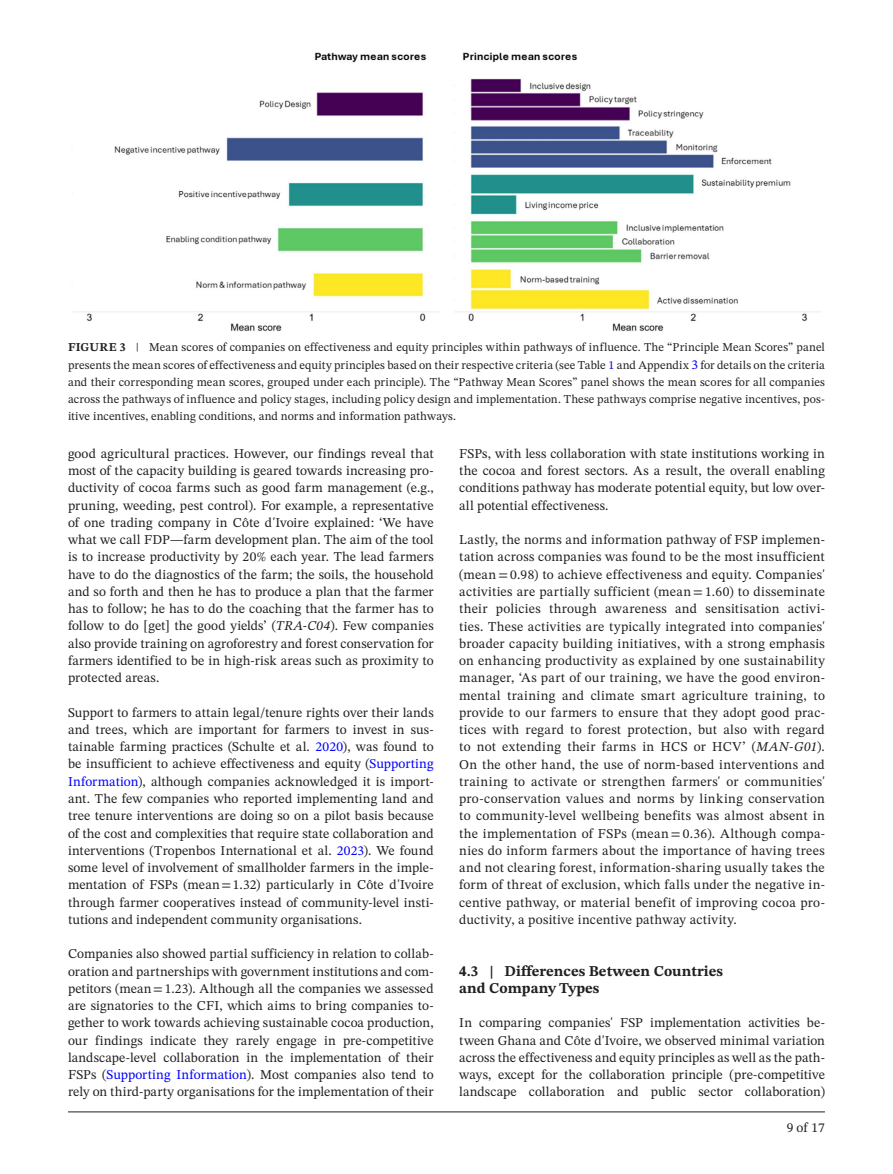
<style>
.page{position:relative;width:893px;height:1174px;background:#fff}
.page>*{position:absolute;margin:0;border:0;box-sizing:border-box;transform-origin:0 0}
.t1{font:700 15px/17.2px "STIX Two Text";color:#231f20}
.t2{font:13.5px/17.2px "STIX Two Text";letter-spacing:.01em;color:#231f20;text-align:justify}
.t3{font:12px/17.2px "STIX Two Text";letter-spacing:.01em;color:#231f20;text-align:justify}
.s1{font-weight:700}
.s2{color:#00f}
.s3{font-size:13.5px;color:#00f}
.s4{font-style:italic}
</style>
<div class="page">
<hr style="left:68px;top:1111px;width:757px;height:1px;background:#231f20">
<img style="left:72px;top:52px;width:749px;height:279px">
<p class="t3" style="left:68px;top:339px;width:758px"><span class="s1">FIGURE 3</span> | Mean scores of companies on effectiveness and equity principles within pathways of influence. The “Principle Mean Scores” panel presents the mean scores of effectiveness and equity principles based on their respective criteria (see Table <span class="s2">1</span> and Appendix <span class="s3">3</span> for details on the criteria and their corresponding mean scores, grouped under each principle). The “Pathway Mean Scores” panel shows the mean scores for all companies across the pathways of influence and policy stages, including policy design and implementation. These pathways comprise negative incentives, pos&shy;itive incentives, enabling conditions, and norms and information pathways.</p>
<p class="t2" style="left:68px;top:444px;width:367px">good agricultural practices. However, our findings reveal that most of the capacity building is geared towards increasing pro&shy;ductivity of cocoa farms such as good farm management (e.g., pruning, weeding, pest control). For example, a representative of one trading company in Côte d'Ivoire explained: ‘We have what we call FDP—farm development plan. The aim of the tool is to increase productivity by 20% each year. The lead farmers have to do the diagnostics of the farm; the soils, the household and so forth and then he has to produce a plan that the farmer has to follow; he has to do the coaching that the farmer has to follow to do [get] the good yields’ (<span class="s4">TRA-C04</span>). Few companies also provide training on agroforestry and forest conservation for farmers identified to be in high-risk areas such as proximity to protected areas.</p>
<p class="t2" style="left:68px;top:703px;width:367px">Support to farmers to attain legal/tenure rights over their lands and trees, which are important for farmers to invest in sus&shy;tainable farming practices (Schulte et al. <span class="s2">2020</span>), was found to be insufficient to achieve effectiveness and equity (<span class="s2">Supporting Information</span>), although companies acknowledged it is import&shy;ant. The few companies who reported implementing land and tree tenure interventions are doing so on a pilot basis because of the cost and complexities that require state collaboration and interventions (Tropenbos International et al. <span class="s2">2023</span>). We found some level of involvement of smallholder farmers in the imple&shy;mentation of FSPs (mean=1.32) particularly in Côte d'Ivoire through farmer cooperatives instead of community-level insti&shy;tutions and independent community organisations.</p>
<p class="t2" style="left:68px;top:945px;width:367px">Companies also showed partial sufficiency in relation to collab&shy;oration and partnerships with government institutions and com&shy;petitors (mean=1.23). Although all the companies we assessed are signatories to the CFI, which aims to bring companies to&shy;gether to work towards achieving sustainable cocoa production, our findings indicate they rarely engage in pre-competitive landscape-level collaboration in the implementation of their FSPs (<span class="s2">Supporting Information</span>). Most companies also tend to rely on third-party organisations for the implementation of their</p>
<p class="t2" style="left:459px;top:445px;width:367px">FSPs, with less collaboration with state institutions working in the cocoa and forest sectors. As a result, the overall enabling conditions pathway has moderate potential equity, but low over&shy;all potential effectiveness.</p>
<p class="t2" style="left:459px;top:531px;width:367px">Lastly, the norms and information pathway of FSP implemen&shy;tation across companies was found to be the most insufficient (mean = 0.98) to achieve effectiveness and equity. Companies' activities are partially sufficient (mean = 1.60) to disseminate their policies through awareness and sensitisation activi&shy;ties. These activities are typically integrated into companies' broader capacity building initiatives, with a strong emphasis on enhancing productivity as explained by one sustainability manager, ‘As part of our training, we have the good environ&shy;mental training and climate smart agriculture training, to provide to our farmers to ensure that they adopt good prac&shy;tices with regard to forest protection, but also with regard to not extending their farms in HCS or HCV’ (<span class="s4">MAN-G01</span>).<br>On the other hand, the use of norm-based interventions and training to activate or strengthen farmers' or communities' pro-conservation values and norms by linking conservation to community-level wellbeing benefits was almost absent in the implementation of FSPs (mean = 0.36). Although compa&shy;nies do inform farmers about the importance of having trees and not clearing forest, information-sharing usually takes the form of threat of exclusion, which falls under the negative in&shy;centive pathway, or material benefit of improving cocoa pro&shy;ductivity, a positive incentive pathway activity.</p>
<p class="t1" style="left:459px;top:962px;width:265px">4.3 | Differences Between Countries and Company Types</p>
<p class="t2" style="left:459px;top:1014px;width:367px">In comparing companies' FSP implementation activities be&shy;tween Ghana and Côte d'Ivoire, we observed minimal variation across the effectiveness and equity principles as well as the path&shy;ways, except for the collaboration principle (pre-competitive landscape collaboration and public sector collaboration)</p>
<p class="t2" style="left:787px;top:1119px;width:40px">9 of 17</p>
</div>
